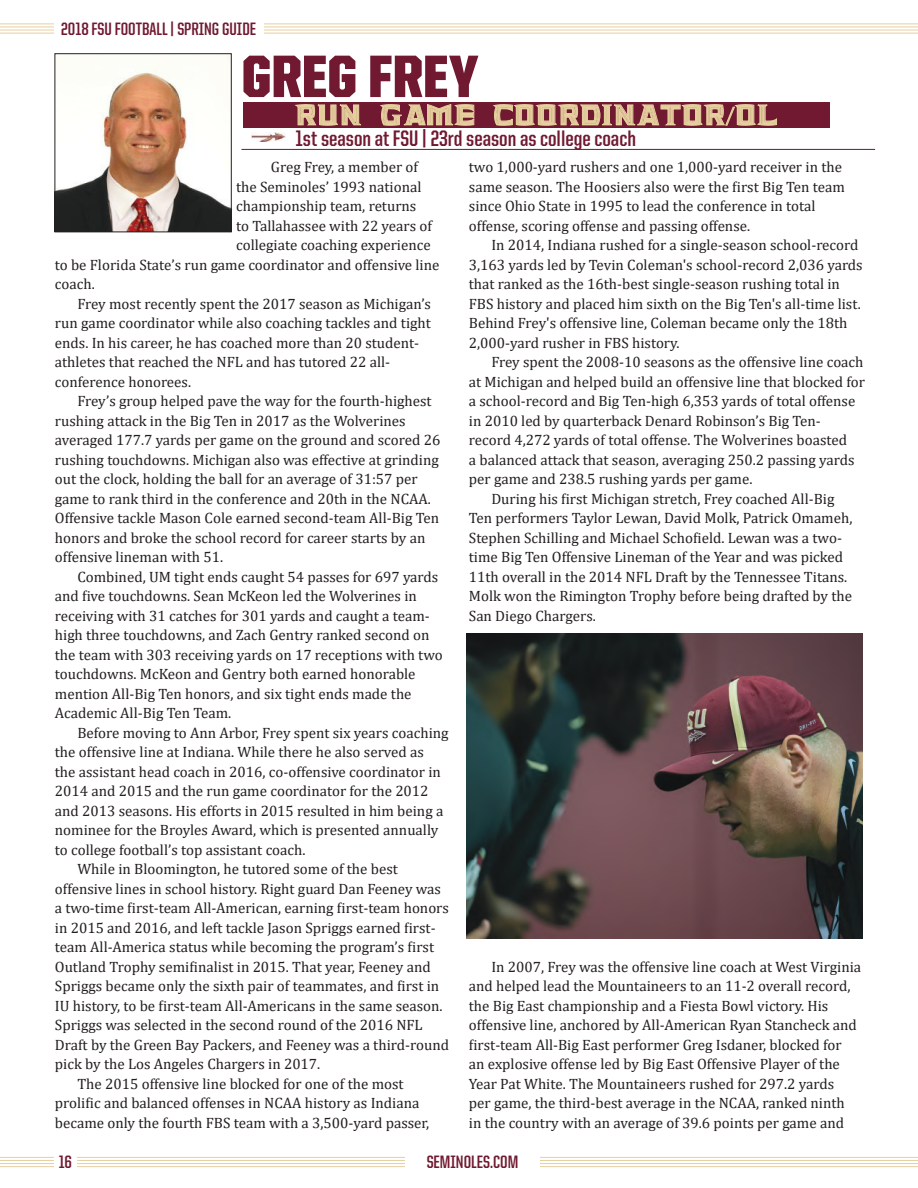
<style>
.page{position:relative;width:918px;height:1188px;background:#fff}
.page>*{position:absolute;margin:0;border:0;box-sizing:border-box;transform-origin:0 0}
.t1{font:900 60px "United Sans Cond";color:#701931;scale:1.1 1}
.t2{font:700 28.5px "Unconquered";letter-spacing:.02em;color:#e6d09e;scale:1.2 1}
.t3{font:700 22.5px "United Sans Cond";color:#701931}
.t4{font:700 18px "United Sans Cond";color:#701931}
.t5{font:15px/19.5px "Cambria";color:#241f1f}
.s1{font-family:"Times New Roman";font-weight:400;font-size:25.5px}
</style>
<div class="page">
<hr style="left:0;top:23px;width:918px;height:1px;background:#e6d09e">
<hr style="left:0;top:27px;width:918px;height:1px;background:#e6d09e">
<hr style="left:0;top:30px;width:918px;height:1px;background:#e6d09e">
<hr style="left:0;top:33px;width:918px;height:1px;background:#e6d09e">
<hr style="left:0;top:1157px;width:918px;height:1px;background:#e6d09e">
<hr style="left:0;top:1160px;width:918px;height:1px;background:#e6d09e">
<hr style="left:0;top:1163px;width:918px;height:1px;background:#e6d09e">
<hr style="left:0;top:1166px;width:918px;height:1px;background:#e6d09e">
<div style="left:54px;top:10px;width:210px;height:37px;background:#fff"></div>
<div style="left:54px;top:1134px;width:23px;height:54px;background:#fff"></div>
<div style="left:405px;top:1134px;width:135px;height:54px;background:#fff"></div>
<hr style="left:242px;top:149px;width:633px;height:1px;background:#701931">
<img style="left:57px;top:55px;width:173px;height:175px">
<div style="left:55px;top:53px;width:177px;height:179px;border:1px solid #241f1f"></div>
<img style="left:251px;top:132px;width:35px;height:10px">
<div style="left:243px;top:102px;width:586px;height:25px;background:#701931"></div>
<svg style="left:295px;top:104px;width:66px;height:22px"></svg>
<svg style="left:380px;top:104px;width:94px;height:22px"></svg>
<svg style="left:493px;top:104px;width:284px;height:46px"></svg>
<img style="left:466px;top:634px;width:397px;height:304px">
<p class="t4" style="left:61px;top:20px;width:196px">2018 FSU FOOTBALL | SPRING GUIDE</p>
<h1 class="t1" style="left:242px;top:45px;width:217px">GREG FREY</h1>
<h3 class="t3" style="left:296px;top:127px;width:342px">1st season at FSU | 23rd season as college coach</h3>
<p class="t5" style="left:271px;top:158px;width:149px">Greg Frey, a member of</p>
<p class="t5" style="left:236px;top:177px;width:187px">the Seminoles’ 1993 national</p>
<p class="t5" style="left:236px;top:197px;width:182px">championship team, returns</p>
<p class="t5" style="left:236px;top:216px;width:197px">to Tallahassee with 22 years of</p>
<p class="t5" style="left:236px;top:236px;width:196px">collegiate coaching experience</p>
<p class="t5" style="left:55px;top:255px;width:386px">to be Florida State’s run game coordinator and offensive line</p>
<p class="t5" style="left:55px;top:275px;width:41px">coach.</p>
<p class="t5" style="left:77px;top:294px;width:355px">Frey most recently spent the 2017 season as Michigan’s</p>
<p class="t5" style="left:55px;top:314px;width:377px">run game coordinator while also coaching tackles and tight</p>
<p class="t5" style="left:55px;top:333px;width:366px">ends. In his career, he has coached more than 20 student-</p>
<p class="t5" style="left:55px;top:353px;width:337px">athletes that reached the NFL and has tutored 22 all-</p>
<p class="t5" style="left:55px;top:372px;width:138px">conference honorees.</p>
<p class="t5" style="left:77px;top:392px;width:356px">Frey’s group helped pave the way for the fourth-highest</p>
<p class="t5" style="left:55px;top:411px;width:352px">rushing attack in the Big Ten in 2017 as the Wolverines</p>
<p class="t5" style="left:55px;top:431px;width:387px">averaged 177.7 yards per game on the ground and scored 26</p>
<p class="t5" style="left:55px;top:450px;width:385px">rushing touchdowns. Michigan also was effective at grinding</p>
<p class="t5" style="left:55px;top:470px;width:364px">out the clock, holding the ball for an average of 31:57 per</p>
<p class="t5" style="left:55px;top:489px;width:378px">game to rank third in the conference and 20th in the NCAA.</p>
<p class="t5" style="left:55px;top:509px;width:386px">Offensive tackle Mason Cole earned second-team All-Big Ten</p>
<p class="t5" style="left:55px;top:528px;width:372px">honors and broke the school record for career starts by an</p>
<p class="t5" style="left:55px;top:548px;width:170px">offensive lineman with 51.</p>
<p class="t5" style="left:77px;top:567px;width:362px">Combined, UM tight ends caught 54 passes for 697 yards</p>
<p class="t5" style="left:55px;top:587px;width:363px">and five touchdowns. Sean McKeon led the Wolverines in</p>
<p class="t5" style="left:55px;top:606px;width:376px">receiving with 31 catches for 301 yards and caught a team-</p>
<p class="t5" style="left:55px;top:626px;width:376px">high three touchdowns, and Zach Gentry ranked second on</p>
<p class="t5" style="left:55px;top:645px;width:389px">the team with 303 receiving yards on 17 receptions with two</p>
<p class="t5" style="left:55px;top:665px;width:362px">touchdowns. McKeon and Gentry both earned honorable</p>
<p class="t5" style="left:55px;top:684px;width:358px">mention All-Big Ten honors, and six tight ends made the</p>
<p class="t5" style="left:55px;top:704px;width:178px">Academic All-Big Ten Team.</p>
<p class="t5" style="left:77px;top:723px;width:373px">Before moving to Ann Arbor, Frey spent six years coaching</p>
<p class="t5" style="left:55px;top:743px;width:370px">the offensive line at Indiana. While there he also served as</p>
<p class="t5" style="left:55px;top:762px;width:387px">the assistant head coach in 2016, co-offensive coordinator in</p>
<p class="t5" style="left:55px;top:782px;width:375px">2014 and 2015 and the run game coordinator for the 2012</p>
<p class="t5" style="left:55px;top:801px;width:390px">and 2013 seasons. His efforts in 2015 resulted in him being a</p>
<p class="t5" style="left:55px;top:821px;width:385px">nominee for the Broyles Award, which is presented annually</p>
<p class="t5" style="left:55px;top:840px;width:252px">to college football’s top assistant coach.</p>
<p class="t5" style="left:77px;top:860px;width:322px">While in Bloomington, he tutored some of the best</p>
<p class="t5" style="left:55px;top:879px;width:388px">offensive lines in school history. Right guard Dan Feeney was</p>
<p class="t5" style="left:55px;top:899px;width:396px">a two-time first-team All-American, earning first-team honors</p>
<p class="t5" style="left:55px;top:918px;width:382px">in 2015 and 2016, and left tackle Jason Spriggs earned first-</p>
<p class="t5" style="left:55px;top:938px;width:381px">team All-America status while becoming the program’s first</p>
<p class="t5" style="left:55px;top:957px;width:377px">Outland Trophy semifinalist in 2015. That year, Feeney and</p>
<p class="t5" style="left:55px;top:977px;width:386px">Spriggs became only the sixth pair of teammates, and first in</p>
<p class="t5" style="left:55px;top:996px;width:389px">IU history, to be first-team All-Americans in the same season.</p>
<p class="t5" style="left:55px;top:1016px;width:369px">Spriggs was selected in the second round of the 2016 NFL</p>
<p class="t5" style="left:55px;top:1035px;width:396px">Draft by the Green Bay Packers, and Feeney was a third-round</p>
<p class="t5" style="left:55px;top:1055px;width:267px">pick by the Los Angeles Chargers in 2017.</p>
<p class="t5" style="left:77px;top:1074px;width:328px">The 2015 offensive line blocked for one of the most</p>
<p class="t5" style="left:55px;top:1094px;width:366px">prolific and balanced offenses in NCAA history as Indiana</p>
<p class="t5" style="left:55px;top:1113px;width:376px">became only the fourth FBS team with a 3,500-yard passer,</p>
<h2 class="t2" style="left:295px;top:104px;width:403px">RUN GAME COORDINATOR<span class="s1">/</span>OL</h2>
<p class="t5" style="left:469px;top:158px;width:377px">two 1,000-yard rushers and one 1,000-yard receiver in the same season. The Hoosiers also were the first Big Ten team since Ohio State in 1995 to lead the conference in total offense, scoring offense and passing offense.</p>
<p class="t5" style="left:469px;top:236px;width:395px;text-indent:22px">In 2014, Indiana rushed for a single-season school-record 3,163 yards led by Tevin Coleman's school-record 2,036 yards that ranked as the 16th-best single-season rushing total in FBS history and placed him sixth on the Big Ten's all-time list.<br>Behind Frey's offensive line, Coleman became only the 18th 2,000-yard rusher in FBS history.</p>
<p class="t5" style="left:491px;top:353px;width:374px">Frey spent the 2008-10 seasons as the offensive line coach</p>
<p class="t5" style="left:469px;top:372px;width:398px">at Michigan and helped build an offensive line that blocked for</p>
<p class="t5" style="left:469px;top:392px;width:388px">a school-record and Big Ten-high 6,353 yards of total offense</p>
<p class="t5" style="left:469px;top:411px;width:354px">in 2010 led by quarterback Denard Robinson’s Big Ten-</p>
<p class="t5" style="left:469px;top:431px;width:380px">record 4,272 yards of total offense. The Wolverines boasted</p>
<p class="t5" style="left:469px;top:450px;width:387px">a balanced attack that season, averaging 250.2 passing yards</p>
<p class="t5" style="left:469px;top:470px;width:285px">per game and 238.5 rushing yards per game.</p>
<p class="t5" style="left:491px;top:489px;width:345px">During his first Michigan stretch, Frey coached All-Big</p>
<p class="t5" style="left:469px;top:509px;width:385px">Ten performers Taylor Lewan, David Molk, Patrick Omameh,</p>
<p class="t5" style="left:469px;top:528px;width:375px">Stephen Schilling and Michael Schofield. Lewan was a two-</p>
<p class="t5" style="left:469px;top:548px;width:376px">time Big Ten Offensive Lineman of the Year and was picked</p>
<p class="t5" style="left:469px;top:567px;width:380px">11th overall in the 2014 NFL Draft by the Tennessee Titans.</p>
<p class="t5" style="left:469px;top:587px;width:385px">Molk won the Rimington Trophy before being drafted by the</p>
<p class="t5" style="left:469px;top:606px;width:129px">San Diego Chargers.</p>
<p class="t5" style="left:469px;top:957px;width:394px;text-indent:22px">In 2007, Frey was the offensive line coach at West Virginia and helped lead the Mountaineers to an 11-2 overall record, the Big East championship and a Fiesta Bowl victory. His offensive line, anchored by All-American Ryan Stancheck and first-team All-Big East performer Greg Isdaner, blocked for<br>an explosive offense led by Big East Offensive Player of the Year Pat White. The Mountaineers rushed for 297.2 yards<br>per game, the third-best average in the NCAA, ranked ninth<br>in the country with an average of 39.6 points per game and</p>
<p class="t4" style="left:59px;top:1152px;width:15px">16</p>
<p class="t4" style="left:427px;top:1152px;width:93px">SEMINOLES.COM</p>
</div>
